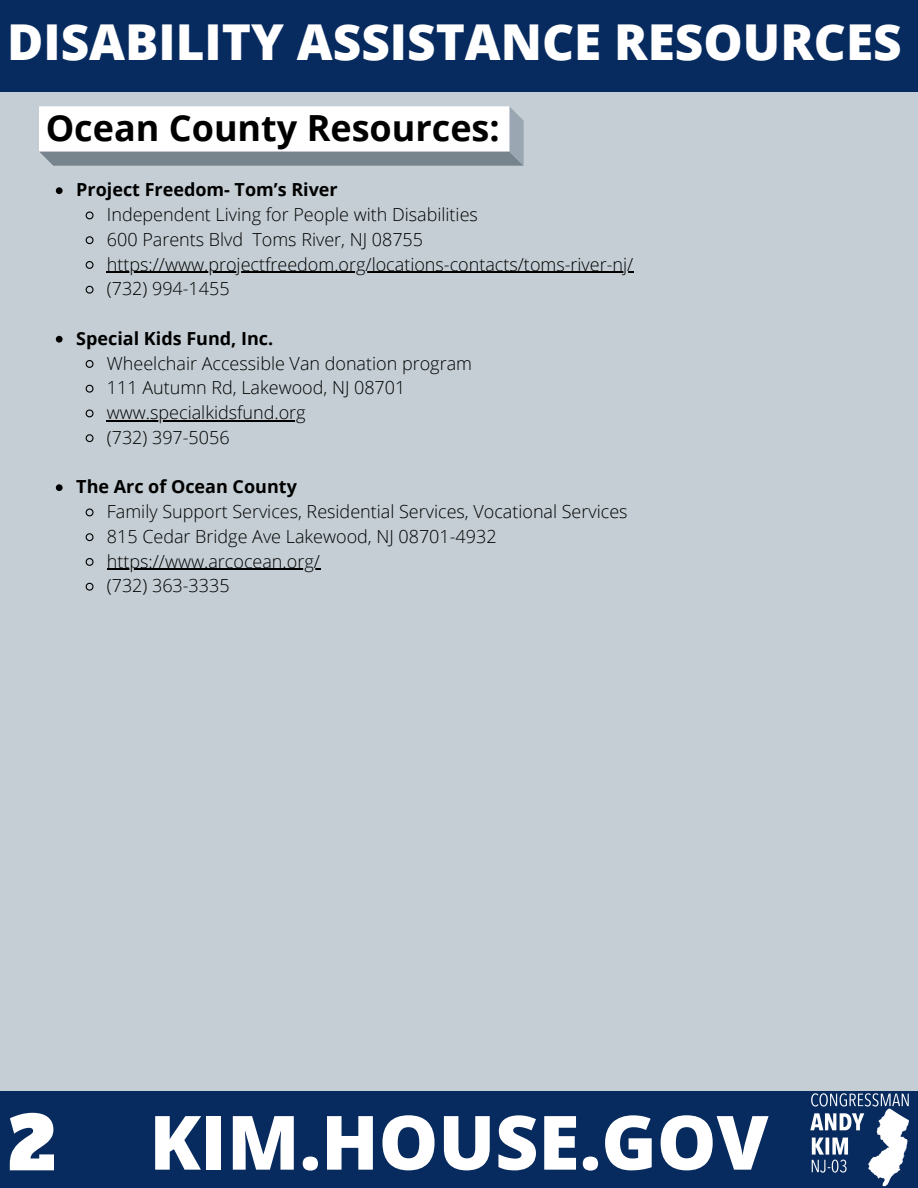
<style>
.page{position:relative;width:918px;height:1188px;background:#c4ced4}
.page>*{position:absolute;margin:0;border:0;box-sizing:border-box;transform-origin:0 0}
.t1{font:800 75px "Open Sans";color:#fff}
.t2{font:800 49.5px "Open Sans";color:#fff}
.t3{font:700 36px "Open Sans";color:#000}
.t4{font:300 18px/24.8px "Open Sans";color:#000}
.t5{font:700 18px "Open Sans";color:#000}
.s1{font-family:"Alfa Slab One";font-weight:400;font-size:72px}
</style>
<div class="page">
<div style="left:0;top:0;width:918px;height:92px;background:#072b5f"></div>
<div style="left:0;top:1091px;width:918px;height:97px;background:#072b5f"></div>
<img style="left:810px;top:1093px;width:99px;height:94px">
<svg style="left:56px;top:187px;width:7px;height:7px"></svg>
<svg style="left:85px;top:211px;width:9px;height:9px"></svg>
<svg style="left:85px;top:236px;width:9px;height:9px"></svg>
<svg style="left:85px;top:261px;width:9px;height:8px"></svg>
<hr style="left:107px;top:272px;width:527px;height:1px;background:#000">
<svg style="left:85px;top:285px;width:9px;height:9px"></svg>
<svg style="left:56px;top:336px;width:7px;height:7px"></svg>
<svg style="left:85px;top:360px;width:9px;height:8px"></svg>
<svg style="left:85px;top:384px;width:9px;height:9px"></svg>
<svg style="left:85px;top:409px;width:9px;height:9px"></svg>
<hr style="left:107px;top:420px;width:199px;height:1px;background:#000">
<svg style="left:85px;top:434px;width:9px;height:9px"></svg>
<svg style="left:56px;top:484px;width:7px;height:7px"></svg>
<svg style="left:85px;top:508px;width:9px;height:9px"></svg>
<svg style="left:85px;top:533px;width:9px;height:9px"></svg>
<svg style="left:85px;top:558px;width:9px;height:8px"></svg>
<hr style="left:107px;top:569px;width:213px;height:1px;background:#000">
<svg style="left:85px;top:582px;width:9px;height:9px"></svg>
<svg style="left:39px;top:106px;width:485px;height:60px;background:#dcdfe2"></svg>
<h2 class="t2" style="left:7px;top:7px;width:896px">DISABILITY ASSISTANCE RESOURCES</h2>
<h3 class="t3" style="left:46px;top:103px;width:456px">Ocean County Resources:</h3>
<p class="t5" style="left:76px;top:177px;width:263px">Project Freedom- Tom’s River</p>
<p class="t4" style="left:107px;top:202px;width:528px">Independent Living for People with Disabilities<br>600 Parents Blvd Toms River, NJ 08755 https://www.projectfreedom.org/locations-contacts/toms-river-nj/ (732) 994-1455</p>
<p class="t5" style="left:76px;top:326px;width:199px">Special Kids Fund, Inc.</p>
<p class="t4" style="left:107px;top:350px;width:367px">Wheelchair Accessible Van donation program<br>111 Autumn Rd, Lakewood, NJ 08701 www.specialkidsfund.org<br>(732) 397-5056</p>
<p class="t5" style="left:76px;top:474px;width:222px">The Arc of Ocean County</p>
<p class="t4" style="left:107px;top:499px;width:522px">Family Support Services, Residential Services, Vocational Services 815 Cedar Bridge Ave Lakewood, NJ 08701-4932 https://www.arcocean.org/<br>(732) 363-3335</p>
<h1 class="t1" style="left:9px;top:1090px;width:761px"><span class="s1">2</span> KIM.HOUSE.GOV</h1>
</div>
